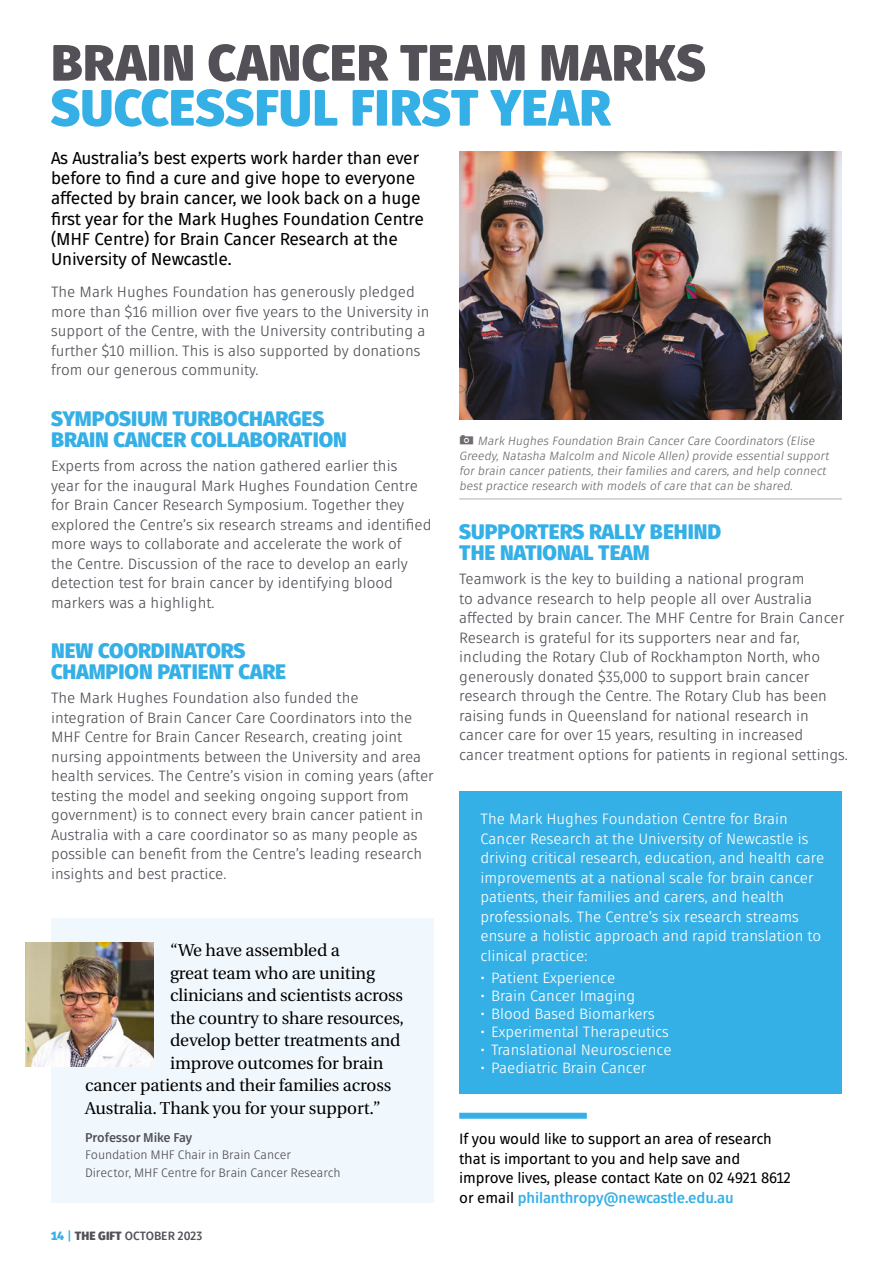
<style>
.page{position:relative;width:893px;height:1263px;background:#fff}
.page>*{position:absolute;margin:0;border:0;box-sizing:border-box;transform-origin:0 0}
.Article_Heading{font:900 51px/45px "Fuse V.2 Display";letter-spacing:.01em;color:#535058}
.t1{font:900 21px/21px "Fuse V.2 Display";color:#35b0e6}
.Intro{font:17.25px/20.2px "Fuse V.2 Display";letter-spacing:-.01em;color:#000}
.t2{font:17.25px "Heuristica";letter-spacing:-.01em;color:#000}
.Body{font:15px/19.5px "Fuse V.2 Display";color:#535058}
.Body-2{font:15px/19.5px "Fuse V.2 Display";color:#fff}
.CTA_-_body{font:15px/19.5px "Fuse V.2 Display";letter-spacing:-.01em;color:#000}
.body_bullets{font:15px "Fuse V.2 Display";color:#fff}
.Quote_-_name{font:700 12.75px "Fuse V.2 Display";letter-spacing:-.005em;color:#535058}
.Quote_-_Qual{font:12.3px "Fuse V.2 Display";letter-spacing:-.005em;color:#535058}
.caption_-_dark{font:italic 12px/15px "Fuse V.2 Display";color:#706a71}
.t3{font:700 12px "Fuse V.2 Display";color:#535058}
.s1{color:#35b0e6}
.s2{font-weight:700;color:#35b0e6}
.s3{font-weight:900;color:#35b0e6}
.s4{font-weight:900}
</style>
<div class="page">
<div style="left:51px;top:918px;width:383px;height:285px;background:#f1f8fd"></div>
<img style="left:26px;top:943px;width:127px;height:123px">
<img style="left:459px;top:151px;width:383px;height:268px">
<hr style="left:459px;top:498px;width:383px;height:1px;background:#b2adb1">
<div style="left:459px;top:792px;width:383px;height:302px;background:#35b0e6"></div>
<div style="left:459px;top:1113px;width:128px;height:6px;background:#35b0e6"></div>
<p class="Article_Heading" style="left:51px;top:40px;width:656px">BRAIN CANCER TEAM MARKS<br><span class="s1">SUCCESSFUL FIRST YEAR</span></p>
<p class="Intro" style="left:51px;top:148px;width:375px">As Australia’s best experts work harder than ever before to find a cure and give hope to everyone affected by brain cancer, we look back on a huge first year for the Mark Hughes Foundation Centre (MHF Centre) for Brain Cancer Research at the University of Newcastle.</p>
<p class="Body" style="left:51px;top:283px;width:380px">The Mark Hughes Foundation has generously pledged more than $16 million over five years to the University in support of the Centre, with the University contributing a further $10 million. This is also supported by donations from our generous community.</p>
<h1 class="t1" style="left:51px;top:408px;width:297px">SYMPOSIUM TURBOCHARGES<br>BRAIN CANCER COLLABORATION</h1>
<p class="Body" style="left:51px;top:456px;width:382px">Experts from across the nation gathered earlier this<br>year for the inaugural Mark Hughes Foundation Centre for Brain Cancer Research Symposium. Together they explored the Centre’s six research streams and identified more ways to collaborate and accelerate the work of<br>the Centre. Discussion of the race to develop an early detection test for brain cancer by identifying blood markers was a highlight.</p>
<h1 class="t1" style="left:51px;top:640px;width:236px">NEW COORDINATORS<br>CHAMPION PATIENT CARE</h1>
<p class="Body" style="left:51px;top:688px;width:384px">The Mark Hughes Foundation also funded the integration of Brain Cancer Care Coordinators into the MHF Centre for Brain Cancer Research, creating joint nursing appointments between the University and area health services. The Centre’s vision in coming years (after testing the model and seeking ongoing support from government) is to connect every brain cancer patient in Australia with a care coordinator so as many people as possible can benefit from the Centre’s leading research insights and best practice.</p>
<p class="caption_-_dark" style="left:459px;top:433px;width:371px;text-indent:18px">Mark Hughes Foundation Brain Cancer Care Coordinators (Elise Greedy, Natasha Malcolm and Nicole Allen) provide essential support for brain cancer patients, their families and carers, and help connect best practice research with models of care that can be shared.</p>
<h1 class="t1" style="left:459px;top:522px;width:263px">SUPPORTERS RALLY BEHIND<br>THE NATIONAL TEAM</h1>
<p class="Body" style="left:459px;top:569px;width:390px">Teamwork is the key to building a national program<br>to advance research to help people all over Australia affected by brain cancer. The MHF Centre for Brain Cancer Research is grateful for its supporters near and far, including the Rotary Club of Rockhampton North, who generously donated $35,000 to support brain cancer research through the Centre. The Rotary Club has been raising funds in Queensland for national research in cancer care for over 15 years, resulting in increased cancer treatment options for patients in regional settings.</p>
<p class="Body-2" style="left:480px;top:809px;width:345px">The Mark Hughes Foundation Centre for Brain Cancer Research at the University of Newcastle is driving critical research, education, and health care improvements at a national scale for brain cancer patients, their families and carers, and health professionals. The Centre’s six research streams ensure a holistic approach and rapid translation to clinical practice:</p>
<p class="body_bullets" style="left:480px;top:969px;width:136px">• Patient Experience</p>
<p class="body_bullets" style="left:480px;top:987px;width:156px">• Brain Cancer Imaging</p>
<p class="body_bullets" style="left:480px;top:1005px;width:176px">• Blood Based Biomarkers</p>
<p class="body_bullets" style="left:480px;top:1023px;width:190px">• Experimental Therapeutics</p>
<p class="body_bullets" style="left:480px;top:1041px;width:193px">• Translational Neuroscience</p>
<p class="body_bullets" style="left:480px;top:1059px;width:167px">• Paediatric Brain Cancer</p>
<p class="t2" style="left:170px;top:937px;width:171px">“We have assembled a</p>
<p class="t2" style="left:170px;top:960px;width:206px">great team who are uniting</p>
<p class="t2" style="left:170px;top:982px;width:234px">clinicians and scientists across</p>
<p class="t2" style="left:170px;top:1005px;width:235px">the country to share resources,</p>
<p class="t2" style="left:170px;top:1027px;width:232px">develop better treatments and</p>
<p class="t2" style="left:170px;top:1050px;width:215px">improve outcomes for brain</p>
<p class="t2" style="left:85px;top:1072px;width:308px">cancer patients and their families across</p>
<p class="t2" style="left:85px;top:1095px;width:297px">Australia. Thank you for your support.”</p>
<p class="Quote_-_name" style="left:85px;top:1129px;width:109px">Professor Mike Fay</p>
<p class="Quote_-_Qual" style="left:85px;top:1148px;width:207px">Foundation MHF Chair in Brain Cancer</p>
<p class="Quote_-_Qual" style="left:85px;top:1166px;width:257px">Director, MHF Centre for Brain Cancer Research</p>
<p class="CTA_-_body" style="left:459px;top:1129px;width:333px">If you would like to support an area of research that is important to you and help save and improve lives, please contact Kate on 02 4921 8612 or email <span class="s2">philanthropy@newcastle.edu.au</span></p>
<p class="t3" style="left:51px;top:1228px;width:153px"><span class="s3">14</span> <span class="s1">|</span> <span class="s4">THE GIFT</span> OCTOBER 2023</p>
</div>
